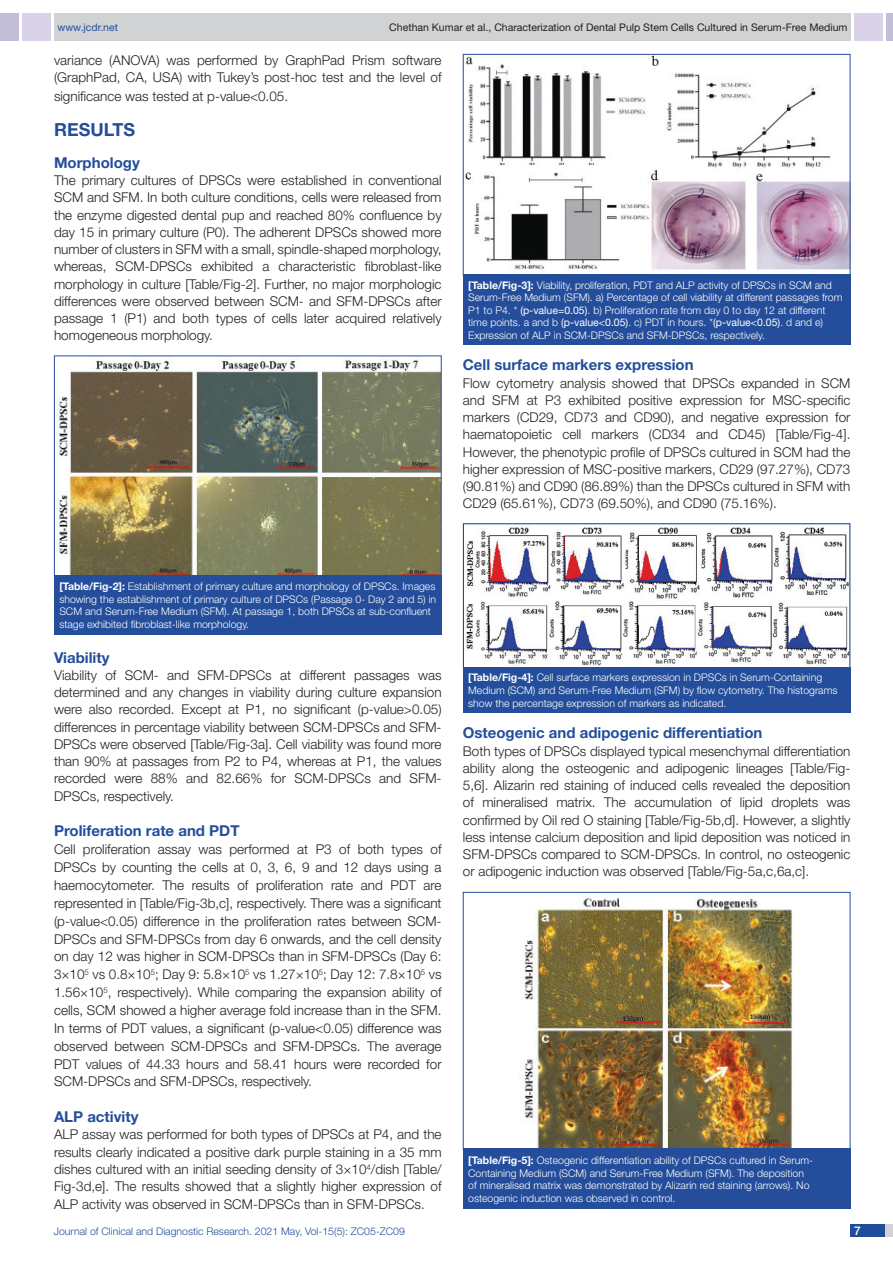
<style>
.page{position:relative;width:893px;height:1263px;background:#fff}
.page>*{position:absolute;margin:0;border:0;box-sizing:border-box;transform-origin:0 0}
.Heading{font:700 18px "Helvetica Neue";color:#244e9b}
.HEAD_2{font:700 15px "Helvetica Neue";color:#244e9b}
.Body_text{font:300 13.5px/17.2px "Helvetica Neue";color:#231f20;text-align:justify}
.t1{font:500 12px "Helvetica Neue";color:#fff}
.TABLE_FIG{font:300 10.5px/12.6px "Helvetica Neue";color:#fff}
.t2{font:10.5px "Helvetica Neue";color:#231f20}
.t3{font:300 10.5px "Helvetica Neue";color:#244e9b}
.t4{font:10.5px "Helvetica Neue";color:#244e9b}
.s1{font-weight:700}
.s2{font-weight:400}
</style>
<div class="page">
<div style="left:54px;top:13px;width:796px;height:28px;background:#d1d2d4"></div>
<div style="left:0;top:13px;width:19px;height:28px;background:#c2bed7"></div>
<div style="left:22px;top:13px;width:29px;height:28px;background:#d9d2e8"></div>
<div style="left:886px;top:13px;width:7px;height:28px;background:#c2bed7"></div>
<div style="left:854px;top:13px;width:29px;height:28px;background:#d9d2e8"></div>
<div style="left:850px;top:1224px;width:43px;height:13px;background:#d1d2d4"></div>
<div style="left:850px;top:1224px;width:35px;height:13px;background:#214c99"></div>
<img style="left:525px;top:897px;width:268px;height:251px">
<div style="left:463px;top:892px;width:387px;height:258px;border:1px solid #244e9b"></div>
<div style="left:463px;top:1149px;width:387px;height:60px;background:#244e9b"></div>
<img style="left:465px;top:56px;width:383px;height:214px">
<div style="left:463px;top:274px;width:387px;height:71px;background:#244e9b"></div>
<img style="left:59px;top:359px;width:381px;height:215px">
<div style="left:54px;top:356px;width:388px;height:220px;border:1px solid #244e9b"></div>
<div style="left:54px;top:575px;width:388px;height:60px;background:#244e9b"></div>
<img style="left:465px;top:526px;width:383px;height:140px">
<div style="left:463px;top:523px;width:387px;height:145px;border:1px solid #244e9b"></div>
<div style="left:463px;top:667px;width:387px;height:46px;background:#244e9b"></div>
<p class="t4" style="left:57px;top:21px;width:62px">www.jcdr.net</p>
<p class="t2" style="left:389px;top:21px;width:460px">Chethan Kumar et al., Characterization of Dental Pulp Stem Cells Cultured in Serum-Free Medium</p>
<p class="Body_text" style="left:54px;top:51px;width:389px">variance (ANOVA) was performed by GraphPad Prism software (GraphPad, CA, USA) with Tukey’s post-hoc test and the level of</p>
<p class="Body_text" style="left:54px;top:87px;width:236px">significance was tested at p-value&lt;0.05.</p>
<p class="Heading" style="left:54px;top:119px;width:83px">RESULTS</p>
<p class="HEAD_2" style="left:54px;top:153px;width:87px">Morphology</p>
<p class="Body_text" style="left:54px;top:171px;width:389px">The primary cultures of DPSCs were established in conventional SCM and SFM. In both culture conditions, cells were released from the enzyme digested dental pup and reached 80% confluence by day 15 in primary culture (P0). The adherent DPSCs showed more number of clusters in SFM with a small, spindle-shaped morphology, whereas, SCM-DPSCs exhibited a characteristic fibroblast-like morphology in culture [Table/Fig-2]. Further, no major morphologic differences were observed between SCM- and SFM-DPSCs after passage 1 (P1) and both types of cells later acquired relatively homogeneous morphology.</p>
<p class="TABLE_FIG" style="left:468px;top:278px;width:376px"><span class="s1">[Table/Fig-3]:</span> Viability, proliferation, PDT and ALP activity of DPSCs in SCM and Serum-Free Medium (SFM). a) Percentage of cell viability at different passages from P1 to P4. * <span class="s2">(p-value=0.05)</span>. b) Proliferation rate from day 0 to day 12 at different time points. a and b <span class="s2">(p-value&lt;0.05)</span>. c) PDT in hours. *<span class="s2">(p-value&lt;0.05)</span>. d and e)<br>Expression of ALP in SCM-DPSCs and SFM-DPSCs, respectively.</p>
<p class="HEAD_2" style="left:463px;top:356px;width:232px">Cell surface markers expression</p>
<p class="Body_text" style="left:463px;top:374px;width:389px">Flow cytometry analysis showed that DPSCs expanded in SCM and SFM at P3 exhibited positive expression for MSC-specific markers (CD29, CD73 and CD90), and negative expression for haematopoietic cell markers (CD34 and CD45) [Table/Fig-4].<br>However, the phenotypic profile of DPSCs cultured in SCM had the higher expression of MSC-positive markers, CD29 (97.27%), CD73 (90.81%) and CD90 (86.89%) than the DPSCs cultured in SFM with CD29 (65.61%), CD73 (69.50%), and CD90 (75.16%).</p>
<p class="TABLE_FIG" style="left:59px;top:580px;width:378px"><span class="s1">[Table/Fig-2]:</span> Establishment of primary culture and morphology of DPSCs. Images showing the establishment of primary culture of DPSCs (Passage 0- Day 2 and 5) in SCM and Serum-Free Medium (SFM). At passage 1, both DPSCs at sub-confluent stage exhibited fibroblast-like morphology.</p>
<p class="HEAD_2" style="left:54px;top:648px;width:57px">Viability</p>
<p class="Body_text" style="left:54px;top:666px;width:389px">Viability of SCM- and SFM-DPSCs at different passages was determined and any changes in viability during culture expansion were also recorded. Except at P1, no significant (p-value&gt;0.05) differences in percentage viability between SCM-DPSCs and SFM-DPSCs were observed [Table/Fig-3a]. Cell viability was found more than 90% at passages from P2 to P4, whereas at P1, the values recorded were 88% and 82.66% for SCM-DPSCs and SFM-DPSCs, respectively.</p>
<p class="HEAD_2" style="left:54px;top:822px;width:187px">Proliferation rate and PDT</p>
<p class="Body_text" style="left:54px;top:840px;width:389px;line-height:17.9px">Cell proliferation assay was performed at P3 of both types of DPSCs by counting the cells at 0, 3, 6, 9 and 12 days using a haemocytometer. The results of proliferation rate and PDT are represented in [Table/Fig-3b,c], respectively. There was a significant (p-value&lt;0.05) difference in the proliferation rates between SCM-DPSCs and SFM-DPSCs from day 6 onwards, and the cell density on day 12 was higher in SCM-DPSCs than in SFM-DPSCs (Day 6:<br>3×10<sup>5</sup> vs 0.8×10<sup>5</sup>; Day 9: 5.8×10<sup>5</sup> vs 1.27×10<sup>5</sup>; Day 12: 7.8×10<sup>5</sup> vs 1.56×10<sup>5</sup>, respectively). While comparing the expansion ability of cells, SCM showed a higher average fold increase than in the SFM.<br>In terms of PDT values, a significant (p-value&lt;0.05) difference was observed between SCM-DPSCs and SFM-DPSCs. The average PDT values of 44.33 hours and 58.41 hours were recorded for SCM-DPSCs and SFM-DPSCs, respectively.</p>
<p class="HEAD_2" style="left:54px;top:1107px;width:86px">ALP activity</p>
<p class="Body_text" style="left:54px;top:1126px;width:389px">ALP assay was performed for both types of DPSCs at P4, and the results clearly indicated a positive dark purple staining in a 35 mm dishes cultured with an initial seeding density of 3×10<sup>4</sup>/dish [Table/ Fig-3d,e]. The results showed that a slightly higher expression of ALP activity was observed in SCM-DPSCs than in SFM-DPSCs.</p>
<p class="TABLE_FIG" style="left:468px;top:671px;width:371px"><span class="s1">[Table/Fig-4]:</span> Cell surface markers expression in DPSCs in Serum-Containing<br>Medium (SCM) and Serum-Free Medium (SFM) by flow cytometry. The histograms show the percentage expression of markers as indicated.</p>
<p class="HEAD_2" style="left:463px;top:724px;width:301px">Osteogenic and adipogenic differentiation</p>
<p class="Body_text" style="left:463px;top:742px;width:389px">Both types of DPSCs displayed typical mesenchymal differentiation ability along the osteogenic and adipogenic lineages [Table/Fig-5,6]. Alizarin red staining of induced cells revealed the deposition of mineralised matrix. The accumulation of lipid droplets was confirmed by Oil red O staining [Table/Fig-5b,d]. However, a slightly less intense calcium deposition and lipid deposition was noticed in SFM-DPSCs compared to SCM-DPSCs. In control, no osteogenic or adipogenic induction was observed [Table/Fig-5a,c,6a,c].</p>
<p class="TABLE_FIG" style="left:468px;top:1154px;width:346px"><span class="s1">[Table/Fig-5]:</span> Osteogenic differentiation ability of DPSCs cultured in Serum-Containing Medium (SCM) and Serum-Free Medium (SFM). The deposition of mineralised matrix was demonstrated by Alizarin red staining (arrows). No osteogenic induction was observed in control.</p>
<p class="t3" style="left:54px;top:1225px;width:353px">Journal of Clinical and Diagnostic Research. 2021 May, Vol-15(5): ZC05-ZC09</p>
<p class="t1" style="left:854px;top:1223px;width:8px">7</p>
</div>
